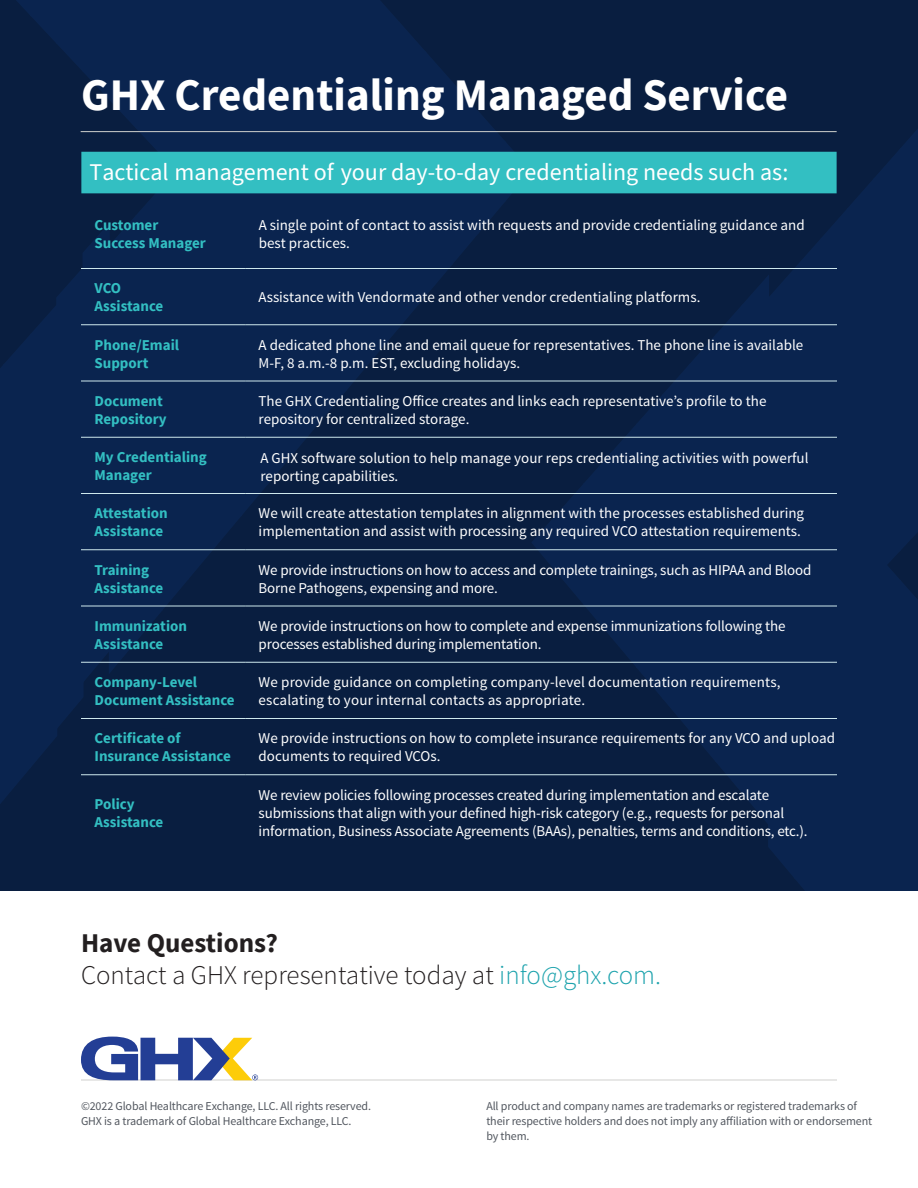
<style>
.page{position:relative;width:918px;height:1188px;background:#fff}
.page>*{position:absolute;margin:0;border:0;box-sizing:border-box;transform-origin:0 0}
.t1{font:700 45px "Source Sans Pro";color:#fff}
.t2{font:300 27px/32.4px "Source Sans Pro";color:#231f20}
.t3{font:24px "Source Sans Pro";color:#fff}
.t4{font:15px/18px "Source Sans Pro";color:#fff}
.t5{font:700 15px/18px "Source Sans Pro";color:#33bfc2}
.t6{font:12px/15px "Source Sans Pro";letter-spacing:-.01em;color:#52575f}
.s1{font-weight:700}
.s2{color:#1da3ad}
</style>
<div class="page">
<div style="left:0;top:0;width:918px;height:891px;background:#091e40"></div>
<img style="left:901px;top:129px;width:17px;height:762px">
<div style="left:875px;top:148px;width:26px;height:743px;background:#0a244f"></div>
<div style="left:848px;top:178px;width:27px;height:713px;background:#0a244f"></div>
<div style="left:822px;top:208px;width:26px;height:683px;background:#0a244f"></div>
<div style="left:795px;top:238px;width:27px;height:653px;background:#0a244f"></div>
<div style="left:768px;top:269px;width:27px;height:609px;background:#0a244f"></div>
<img style="left:743px;top:274px;width:26px;height:552px">
<img style="left:715px;top:304px;width:28px;height:490px">
<img style="left:690px;top:333px;width:27px;height:430px">
<img style="left:663px;top:364px;width:27px;height:367px">
<img style="left:637px;top:393px;width:27px;height:307px">
<img style="left:610px;top:424px;width:27px;height:244px">
<img style="left:584px;top:452px;width:27px;height:185px">
<img style="left:557px;top:484px;width:27px;height:122px">
<img style="left:531px;top:512px;width:27px;height:62px">
<img style="left:0;top:366px;width:3px;height:437px">
<div style="left:3px;top:335px;width:27px;height:465px;background:#0a244f"></div>
<div style="left:30px;top:306px;width:27px;height:462px;background:#0a244f"></div>
<div style="left:56px;top:269px;width:27px;height:461px;background:#0a244f"></div>
<img style="left:83px;top:224px;width:26px;height:458px">
<img style="left:109px;top:217px;width:28px;height:456px">
<img style="left:135px;top:0;width:27px;height:643px">
<div style="left:162px;top:0;width:27px;height:610px;background:#0a244f"></div>
<div style="left:188px;top:0;width:27px;height:580px;background:#0a244f"></div>
<div style="left:214px;top:0;width:27px;height:548px;background:#0a244f"></div>
<div style="left:241px;top:0;width:26px;height:516px;background:#0a244f"></div>
<div style="left:267px;top:0;width:26px;height:485px;background:#0a244f"></div>
<div style="left:293px;top:0;width:28px;height:454px;background:#0a244f"></div>
<div style="left:320px;top:0;width:26px;height:422px;background:#0a244f"></div>
<div style="left:346px;top:0;width:28px;height:391px;background:#0a244f"></div>
<img style="left:373px;top:0;width:26px;height:359px">
<img style="left:399px;top:22px;width:27px;height:305px">
<img style="left:425px;top:51px;width:27px;height:246px">
<img style="left:452px;top:82px;width:26px;height:182px">
<img style="left:478px;top:111px;width:28px;height:122px">
<img style="left:504px;top:140px;width:27px;height:63px">
<img style="left:110px;top:0;width:27px;height:129px">
<img style="left:84px;top:0;width:26px;height:100px">
<img style="left:57px;top:0;width:27px;height:72px">
<img style="left:31px;top:0;width:26px;height:44px">
<img style="left:16px;top:0;width:15px;height:16px">
<hr style="left:81px;top:268px;width:164px;height:1px;background:#cee8ed">
<hr style="left:245px;top:268px;width:592px;height:1px;background:#cee8ed">
<hr style="left:81px;top:324px;width:164px;height:1px;background:#cee8ed">
<hr style="left:245px;top:324px;width:592px;height:1px;background:#cee8ed">
<hr style="left:81px;top:381px;width:164px;height:1px;background:#cee8ed">
<hr style="left:245px;top:381px;width:592px;height:1px;background:#cee8ed">
<hr style="left:81px;top:437px;width:164px;height:1px;background:#cee8ed">
<hr style="left:245px;top:437px;width:592px;height:1px;background:#cee8ed">
<hr style="left:81px;top:493px;width:164px;height:1px;background:#cee8ed">
<hr style="left:245px;top:493px;width:592px;height:1px;background:#cee8ed">
<hr style="left:81px;top:549px;width:164px;height:1px;background:#cee8ed">
<hr style="left:245px;top:549px;width:592px;height:1px;background:#cee8ed">
<hr style="left:81px;top:606px;width:164px;height:1px;background:#cee8ed">
<hr style="left:245px;top:606px;width:592px;height:1px;background:#cee8ed">
<hr style="left:81px;top:662px;width:164px;height:1px;background:#cee8ed">
<hr style="left:245px;top:662px;width:592px;height:1px;background:#cee8ed">
<hr style="left:81px;top:718px;width:164px;height:1px;background:#cee8ed">
<hr style="left:245px;top:718px;width:592px;height:1px;background:#cee8ed">
<hr style="left:81px;top:774px;width:164px;height:1px;background:#cee8ed">
<hr style="left:245px;top:774px;width:592px;height:1px;background:#cee8ed">
<hr style="left:81px;top:131px;width:756px;height:1px;background:#d0d1ce">
<hr style="left:81px;top:1080px;width:756px;height:1px;background:#d0d1ce">
<svg style="left:81px;top:1037px;width:177px;height:43px"></svg>
<div style="left:81px;top:152px;width:756px;height:41px;background:#33bfc2"></div>
<h1 class="t1" style="left:81px;top:64px;width:709px">GHX Credentialing Managed Service</h1>
<h3 class="t3" style="left:90px;top:156px;width:700px">Tactical management of your day-to-day credentialing needs such as:</h3>
<p class="t5" style="left:94px;top:215px;width:113px">Customer<br>Success Manager</p>
<p class="t4" style="left:259px;top:216px;width:548px">A single point of contact to assist with requests and provide credentialing guidance and best practices.</p>
<p class="t5" style="left:94px;top:279px;width:70px">VCO<br>Assistance</p>
<p class="t4" style="left:259px;top:289px;width:443px">Assistance with Vendormate and other vendor credentialing platforms.</p>
<p class="t5" style="left:94px;top:335px;width:86px">Phone/Email<br>Support</p>
<p class="t4" style="left:259px;top:336px;width:546px">A dedicated phone line and email queue for representatives. The phone line is available<br>M-F, 8 a.m.-8 p.m. EST, excluding holidays.</p>
<p class="t5" style="left:94px;top:392px;width:74px">Document<br>Repository</p>
<p class="t4" style="left:259px;top:392px;width:509px">The GHX Credentialing Office creates and links each representative’s profile to the repository for centralized storage.</p>
<p class="t5" style="left:94px;top:448px;width:114px">My Credentialing<br>Manager</p>
<p class="t4" style="left:260px;top:449px;width:550px">A GHX software solution to help manage your reps credentialing activities with powerful reporting capabilities.</p>
<p class="t5" style="left:94px;top:504px;width:75px">Attestation<br>Assistance</p>
<p class="t4" style="left:259px;top:505px;width:547px">We will create attestation templates in alignment with the processes established during implementation and assist with processing any required VCO attestation requirements.</p>
<p class="t5" style="left:94px;top:560px;width:70px">Training<br>Assistance</p>
<p class="t4" style="left:259px;top:561px;width:554px">We provide instructions on how to access and complete trainings, such as HIPAA and Blood<br>Borne Pathogens, expensing and more.</p>
<p class="t5" style="left:94px;top:617px;width:94px">Immunization<br>Assistance</p>
<p class="t4" style="left:259px;top:617px;width:528px">We provide instructions on how to complete and expense immunizations following the processes established during implementation.</p>
<p class="t5" style="left:94px;top:673px;width:142px">Company-Level<br>Document Assistance</p>
<p class="t4" style="left:259px;top:673px;width:523px">We provide guidance on completing company-level documentation requirements, escalating to your internal contacts as appropriate.</p>
<p class="t5" style="left:94px;top:729px;width:138px">Certificate of<br>Insurance Assistance</p>
<p class="t4" style="left:259px;top:730px;width:578px">We provide instructions on how to complete insurance requirements for any VCO and upload documents to required VCOs.</p>
<p class="t5" style="left:94px;top:794px;width:70px">Policy<br>Assistance</p>
<p class="t4" style="left:259px;top:786px;width:550px">We review policies following processes created during implementation and escalate submissions that align with your defined high-risk category (e.g., requests for personal information, Business Associate Agreements (BAAs), penalties, terms and conditions, etc.).</p>
<h2 class="t2" style="left:81px;top:927px;width:582px"><span class="s1">Have Questions?<br></span>Contact a GHX representative today at <span class="s2">info@ghx.com.</span></h2>
<p class="t6" style="left:81px;top:1098px;width:292px">©2022 Global Healthcare Exchange, LLC. All rights reserved.<br>GHX is a trademark of Global Healthcare Exchange, LLC.</p>
<p class="t6" style="left:486px;top:1098px;width:387px">All product and company names are trademarks or registered trademarks of their respective holders and does not imply any affiliation with or endorsement by them.</p>
</div>
